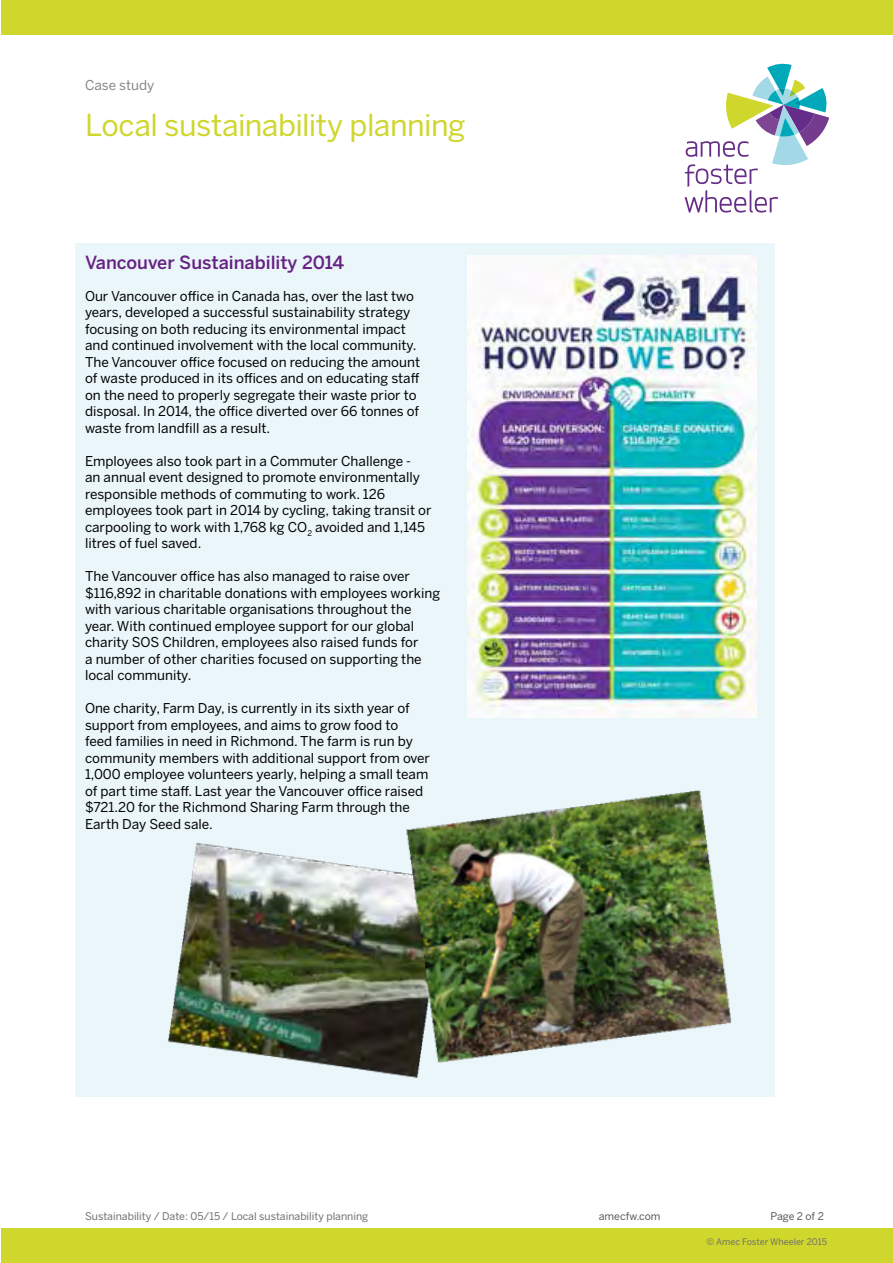
<style>
.page{position:relative;width:893px;height:1263px;background:#fff}
.page>*{position:absolute;margin:0;border:0;box-sizing:border-box;transform-origin:0 0}
.Project_Profile_Head{font:30px "Benton Sans";letter-spacing:-.02em;color:#cfd72d}
.t1{font:500 18px "Benton Sans";color:#662383}
.t2{font:13.5px/16.5px "Benton Sans";color:#000}
.Project_Profile_Head-2{font:13.5px "Benton Sans";color:#878787}
.t3{font:10.5px "Benton Sans";color:#706f6f}
.t4{font:10.5px "Benton Sans";color:#575756}
.t5{font:9px "Benton Sans";color:#706f6f}
</style>
<div class="page">
<svg style="left:685px;top:63px;width:144px;height:150px"></svg>
<div style="left:1px;top:0;width:892px;height:34px;background:#cfd72d"></div>
<div style="left:1px;top:1229px;width:892px;height:34px;background:#cfd72d"></div>
<div style="left:75px;top:243px;width:700px;height:854px;background:#eaf6fa"></div>
<img style="left:468px;top:255px;width:289px;height:462px">
<img style="left:168px;top:843px;width:200px;height:228px">
<img style="left:368px;top:790px;width:364px;height:288px">
<p class="Project_Profile_Head-2" style="left:85px;top:77px;width:71px">Case study</p>
<p class="Project_Profile_Head" style="left:85px;top:108px;width:382px">Local sustainability planning</p>
<p class="t1" style="left:85px;top:252px;width:261px">Vancouver Sustainability 2014</p>
<p class="t2" style="left:85px;top:288px;width:337px">Our Vancouver office in Canada has, over the last two years, developed a successful sustainability strategy focusing on both reducing its environmental impact and continued involvement with the local community.<br>The Vancouver office focused on reducing the amount of waste produced in its offices and on educating staff on the need to properly segregate their waste prior to disposal. In 2014, the office diverted over 66 tonnes of waste from landfill as a result.</p>
<p class="t2" style="left:85px;top:452px;width:348px">Employees also took part in a Commuter Challenge -<br>an annual event designed to promote environmentally responsible methods of commuting to work. 126 employees took part in 2014 by cycling, taking transit or carpooling to work with 1,768 kg CO<sub>2</sub> avoided and 1,145 litres of fuel saved.</p>
<p class="t2" style="left:85px;top:568px;width:357px">The Vancouver office has also managed to raise over $116,892 in charitable donations with employees working with various charitable organisations throughout the year. With continued employee support for our global charity SOS Children, employees also raised funds for<br>a number of other charities focused on supporting the local community.</p>
<p class="t2" style="left:85px;top:700px;width:346px">One charity, Farm Day, is currently in its sixth year of support from employees, and aims to grow food to<br>feed families in need in Richmond. The farm is run by community members with additional support from over 1,000 employee volunteers yearly, helping a small team of part time staff. Last year the Vancouver office raised $721.20 for the Richmond Sharing Farm through the Earth Day Seed sale.</p>
<p class="t3" style="left:85px;top:1210px;width:285px">Sustainability / Date: 05/15 / Local sustainability planning</p>
<p class="t4" style="left:599px;top:1210px;width:63px">amecfw.com</p>
<p class="t4" style="left:771px;top:1210px;width:55px">Page 2 of 2</p>
<p class="t5" style="left:706px;top:1236px;width:122px">© Amec Foster Wheeler 2015</p>
</div>
